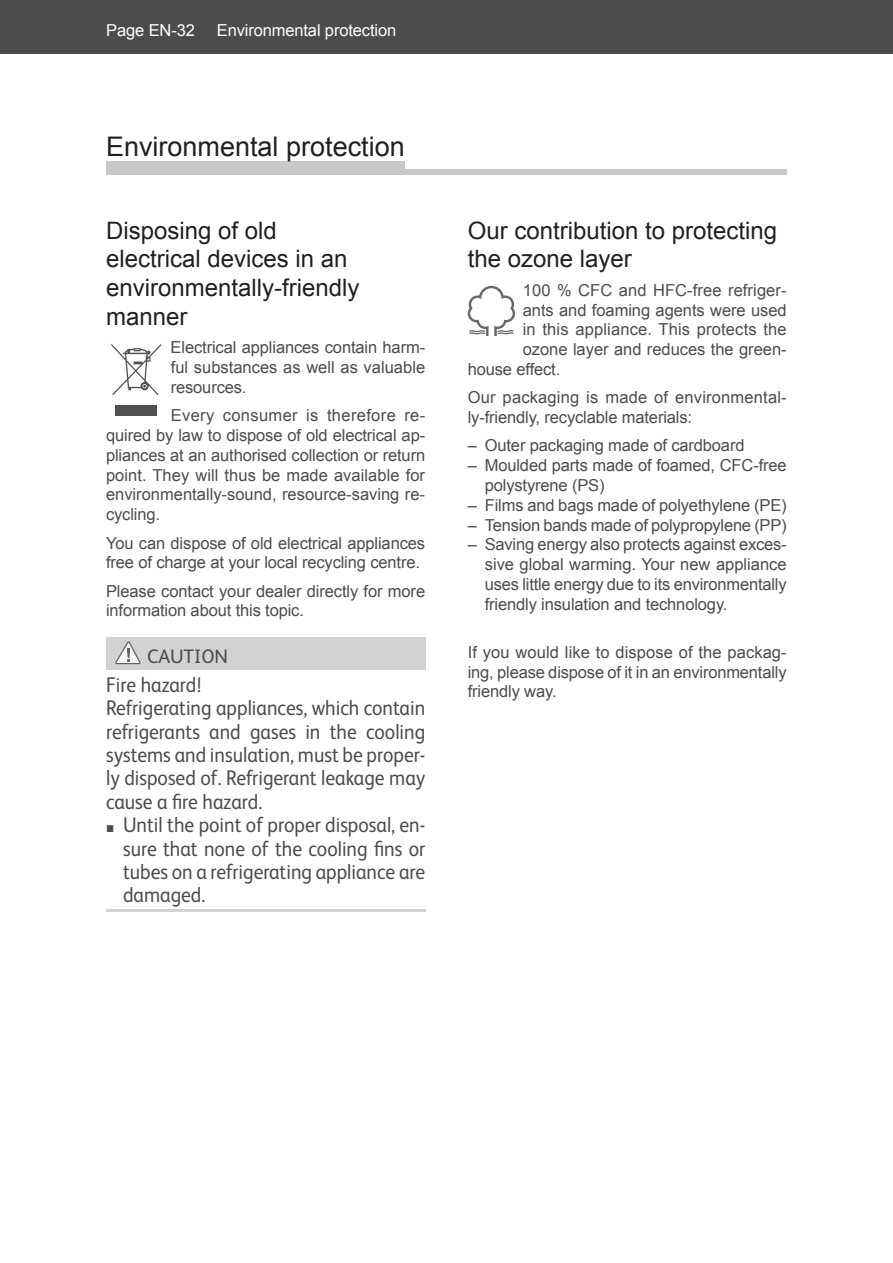
<style>
.page{position:relative;width:893px;height:1263px;background:#fff}
.page>*{position:absolute;margin:0;border:0;box-sizing:border-box;transform-origin:0 0}
.t1{font:27px "Arial";color:#231f20}
.t2{font:24px/28.8px "Arial";color:#231f20}
.t3{font:21.3px/23.4px "FS Albert";color:#4b4c4d;scale:.92 1}
.t4{font:19.5px "FS Albert";letter-spacing:-.005em;color:#4b4c4d}
.t5{font:16.5px/19.8px "Arial";letter-spacing:-.01em;color:#4b4c4d;text-align:justify}
.t6{font:16.5px/19.8px "Arial";letter-spacing:.01em;color:#4b4c4d}
.t7{font:16.5px "Arial";letter-spacing:-.01em;color:#fff}
.s1{font-family:"Arial";font-size:14.7px}
</style>
<div class="page">
<div style="left:0;top:0;width:893px;height:54px;background:#4b4c4d"></div>
<div style="left:106px;top:161px;width:299px;height:12px;background:#c7c8ca"></div>
<div style="left:106px;top:169px;width:681px;height:6px;background:#c7c8ca"></div>
<div style="left:106px;top:637px;width:319px;height:33px;background:#d1d2d4"></div>
<hr style="left:106px;top:909px;width:319px;height:3px;background:#d1d2d4">
<svg style="left:111px;top:344px;width:50px;height:51px"></svg>
<div style="left:116px;top:406px;width:41px;height:10px;background:#515153"></div>
<svg style="left:115px;top:641px;width:26px;height:23px"></svg>
<svg style="left:468px;top:286px;width:47px;height:50px"></svg>
<p class="t7" style="left:106px;top:22px;width:90px">Page EN-32</p>
<p class="t7" style="left:217px;top:22px;width:181px">Environmental protection</p>
<h1 class="t1" style="left:106px;top:131px;width:300px">Environmental protection</h1>
<h2 class="t2" style="left:106px;top:216px;width:255px">Disposing of old electrical devices in an environmentally-friendly manner</h2>
<p class="t5" style="left:171px;top:338px;width:256px">Electrical appliances contain harm&shy;ful substances as well as valuable resources.</p>
<p class="t5" style="left:106px;top:406px;width:321px;text-indent:65px">Every consumer is therefore re&shy;quired by law to dispose of old electrical ap&shy;pliances at an authorised collection or return point. They will thus be made available for environmentally-sound, resource-saving re&shy;cycling.</p>
<p class="t5" style="left:106px;top:533px;width:321px">You can dispose of old electrical appliances free of charge at your local recycling centre.</p>
<p class="t5" style="left:106px;top:581px;width:321px">Please contact your dealer directly for more information about this topic.</p>
<p class="t4" style="left:147px;top:649px;width:82px">CAUTION</p>
<p class="t3" style="left:106px;top:675px;width:348px">Fire hazard!<br>Refrigerating appliances, which contain refrigerants and gases in the cooling systems and insulation, must be proper&shy;ly disposed of. Refrigerant leakage may cause a fire hazard.</p>
<p class="t3" style="left:123px;top:815px;width:330px;text-align:justify;text-indent:-17px"><span class="s1">■</span> Until the point of proper disposal, en&shy;sure that none of the cooling fins or tubes on a refrigerating appliance are damaged.</p>
<h2 class="t2" style="left:468px;top:216px;width:311px">Our contribution to protecting the ozone layer</h2>
<p class="t5" style="left:523px;top:280px;width:265px">100 % CFC and HFC-free refriger-</p>
<p class="t5" style="left:523px;top:300px;width:265px">ants and foaming agents were used</p>
<p class="t6" style="left:523px;top:320px;width:265px">in this appliance. This protects the</p>
<p class="t5" style="left:523px;top:340px;width:265px">ozone layer and reduces the green-</p>
<p class="t5" style="left:468px;top:359px;width:94px">house effect.</p>
<p class="t6" style="left:468px;top:388px;width:320px">Our packaging is made of environmental&shy;ly-friendly, recyclable materials:</p>
<p class="t5" style="left:468px;top:436px;width:278px">– Outer packaging made of cardboard</p>
<p class="t5" style="left:485px;top:456px;width:303px;text-indent:-17px">– Moulded parts made of foamed, CFC-free polystyrene (PS)</p>
<p class="t5" style="left:468px;top:495px;width:320px">– Films and bags made of polyethylene (PE)</p>
<p class="t5" style="left:468px;top:515px;width:320px">– Tension bands made of polypropylene (PP)</p>
<p class="t5" style="left:485px;top:535px;width:303px;text-indent:-17px">– Saving energy also protects against exces&shy;sive global warming. Your new appliance uses little energy due to its environmentally friendly insulation and technology.</p>
<p class="t5" style="left:468px;top:642px;width:320px">If you would like to dispose of the packag&shy;ing, please dispose of it in an environmentally friendly way.</p>
</div>
